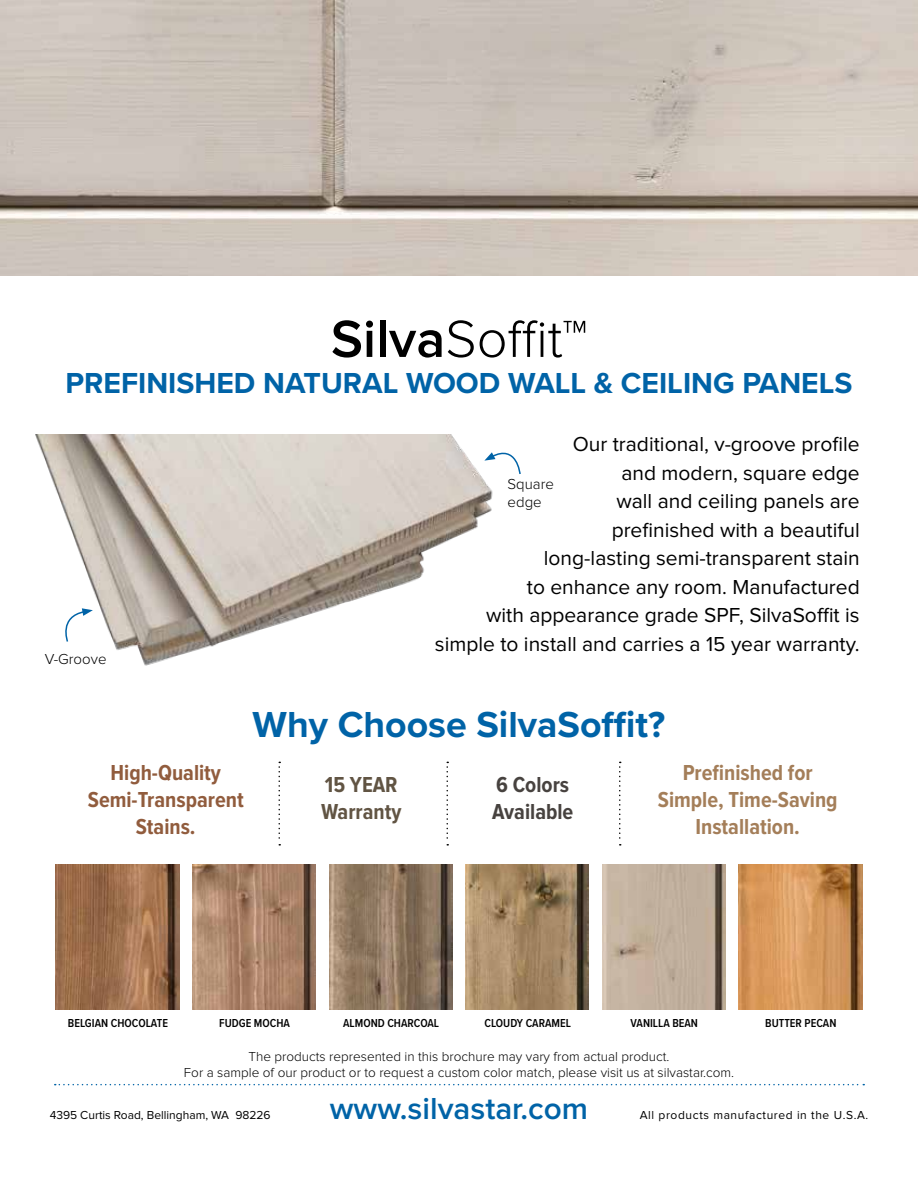
<style>
.page{position:relative;width:918px;height:1188px;background:#fff}
.page>*{position:absolute;margin:0;border:0;box-sizing:border-box;transform-origin:0 0}
.t1{font:300 54px "Proxima Nova";color:#000}
.t2{font:700 37.5px "Proxima Nova";color:#0063a7}
.t3{font:600 31.5px "Proxima Nova";color:#0063a7}
.t4{font:700 30px "Proxima Nova";color:#0063a7}
.t5{font:700 22.5px/27px "Proxima Nova Cond";color:#a47e59;text-align:center}
.t6{font:700 22.5px/27px "Proxima Nova Cond";color:#915c3d;text-align:center}
.t7{font:700 22.5px/27px "Proxima Nova Cond";color:#47423f}
.t8{font:700 22.5px/27px "Proxima Nova Cond";color:#615443}
.t9{font:21px/28.5px "Proxima Nova";color:#000;text-align:right}
.t10{font:300 15px/18px "Proxima Nova";color:#000}
.t11{font:300 13.5px/16.2px "Proxima Nova";color:#000;text-align:center}
.t12{font:600 12px "Proxima Nova Cond";color:#000}
.t13{font:12px "Proxima Nova";letter-spacing:.05em;color:#000}
.t14{font:12px "Proxima Nova";color:#000}
.s1{font-weight:600}
</style>
<div class="page">
<svg style="left:55px;top:1084px;width:809px;height:1px"></svg>
<img style="left:56px;top:864px;width:123px;height:146px">
<img style="left:739px;top:864px;width:123px;height:146px">
<img style="left:602px;top:864px;width:123px;height:146px">
<img style="left:466px;top:864px;width:123px;height:146px">
<img style="left:329px;top:864px;width:123px;height:146px">
<img style="left:193px;top:864px;width:123px;height:146px">
<svg style="left:278px;top:762px;width:2px;height:84px"></svg>
<svg style="left:446px;top:762px;width:2px;height:84px"></svg>
<svg style="left:619px;top:762px;width:2px;height:84px"></svg>
<img style="left:0;top:0;width:918px;height:275px">
<img style="left:35px;top:435px;width:458px;height:231px">
<svg style="left:58px;top:608px;width:35px;height:35px"></svg>
<svg style="left:484px;top:443px;width:37px;height:33px"></svg>
<h1 class="t1" style="left:331px;top:314px;width:258px"><span class="s1">Silva</span>Soffit™</h1>
<h3 class="t4" style="left:66px;top:361px;width:788px">PREFINISHED NATURAL WOOD WALL &amp; CEILING PANELS</h3>
<p class="t10" style="left:45px;top:651px;width:63px">V-Groove</p>
<p class="t9" style="left:435px;top:431px;width:426px">Our traditional, v-groove profile<br>and modern, square edge<br>wall and ceiling panels are<br>prefinished with a beautiful<br>long-lasting semi-transparent stain<br>to enhance any room. Manufactured<br>with appearance grade SPF, SilvaSoffit is simple to install and carries a 15 year warranty.</p>
<p class="t10" style="left:508px;top:475px;width:48px">Square edge</p>
<p class="t6" style="left:88px;top:761px;width:157px">High-Quality<br>Semi-Transparent<br>Stains.</p>
<h2 class="t2" style="left:253px;top:696px;width:414px">Why Choose SilvaSoffit?</h2>
<p class="t8" style="left:321px;top:772px;width:82px">15 YEAR<br>Warranty</p>
<p class="t7" style="left:492px;top:772px;width:83px">6 Colors<br>Available</p>
<p class="t5" style="left:658px;top:761px;width:181px">Prefinished for<br>Simple, Time-Saving<br>Installation.</p>
<p class="t12" style="left:68px;top:1014px;width:102px">BELGIAN CHOCOLATE</p>
<p class="t12" style="left:219px;top:1014px;width:72px">FUDGE MOCHA</p>
<p class="t12" style="left:343px;top:1014px;width:97px">ALMOND CHARCOAL</p>
<p class="t12" style="left:484px;top:1014px;width:88px">CLOUDY CARAMEL</p>
<p class="t12" style="left:631px;top:1014px;width:69px">VANILLA BEAN</p>
<p class="t12" style="left:765px;top:1014px;width:73px">BUTTER PECAN</p>
<p class="t11" style="left:184px;top:1049px;width:552px">The products represented in this brochure may vary from actual product.<br>For a sample of our product or to request a custom color match, please visit us at silvastar.com.</p>
<p class="t14" style="left:50px;top:1110px;width:223px">4395 Curtis Road, Bellingham, WA 98226</p>
<h3 class="t3" style="left:330px;top:1094px;width:260px">www.silvastar.com</h3>
<p class="t13" style="left:640px;top:1110px;width:230px">All products manufactured in the U.S.A.</p>
</div>
